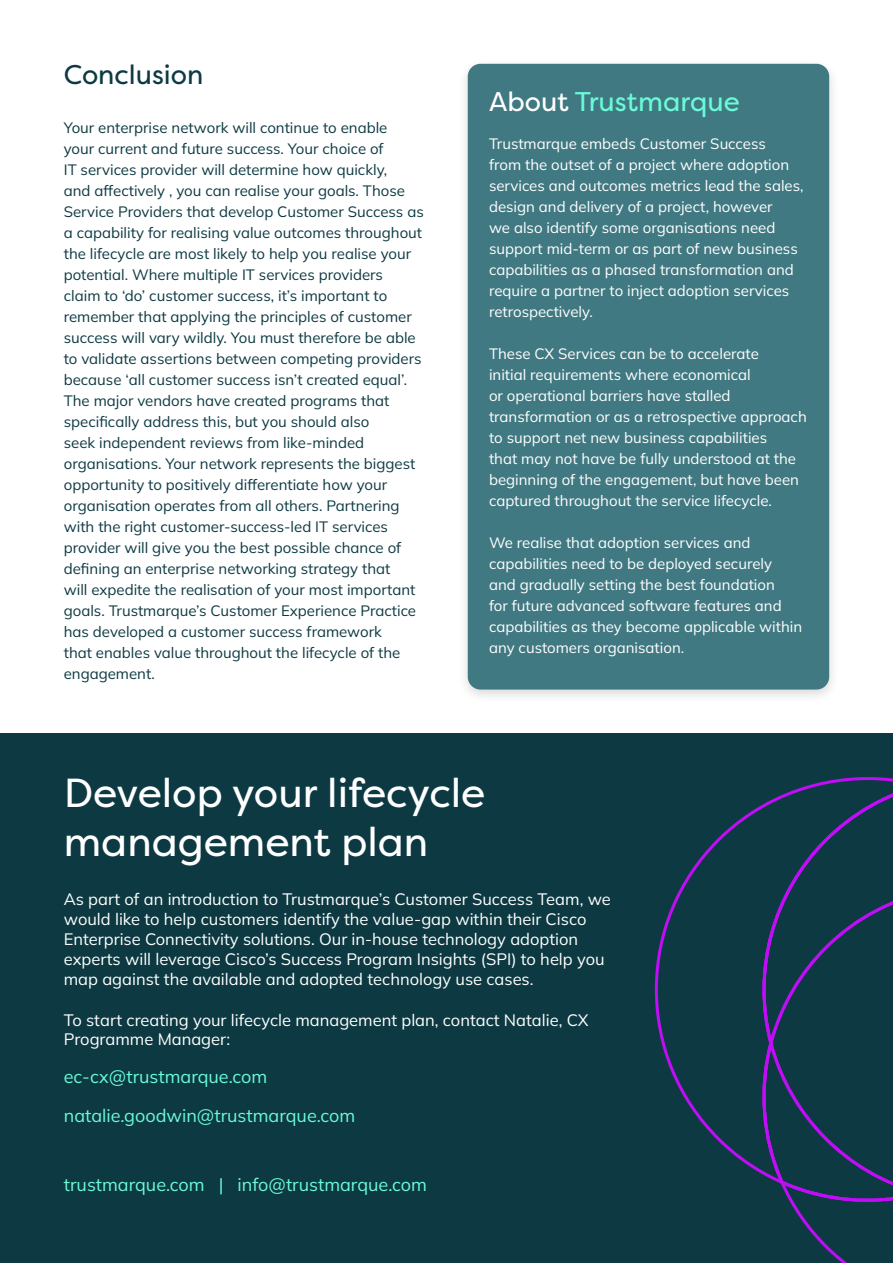
<style>
.page{position:relative;width:893px;height:1263px;background:#fff}
.page>*{position:absolute;margin:0;border:0;box-sizing:border-box;transform-origin:0 0}
.t1{font:40.5px/48.6px "Filson Pro";color:#fff}
.t2{font:27px "Filson Pro";color:#6bfad8}
.t3{font:27px "Filson Pro";color:#0d3a42}
.t4{font:18px/38.5px "Mulish";color:#6bfad8}
.t5{font:16.5px/19.8px "Mulish";color:#fff}
.t6{font:15px/21px "Mulish";color:#0d3a42}
.t7{font:15px/21px "Mulish";color:#fff}
.s1{color:#fff}
</style>
<div class="page">
<div style="left:457px;top:57px;width:383px;height:647px;background:#000;opacity:.15"></div>
<div style="left:468px;top:64px;width:361px;height:626px;background:#417982;border-radius:13px"></div>
<div style="left:0;top:733px;width:893px;height:530px;background:#0d3a42"></div>
<svg style="left:655px;top:777px;width:238px;height:390px"></svg>
<svg style="left:750px;top:784px;width:143px;height:479px"></svg>
<h2 class="t3" style="left:64px;top:56px;width:141px">Conclusion</h2>
<p class="t6" style="left:64px;top:116px;width:361px">Your enterprise network will continue to enable<br>your current and future success. Your choice of<br>IT services provider will determine how quickly,<br>and affectively , you can realise your goals. Those Service Providers that develop Customer Success as a capability for realising value outcomes throughout the lifecycle are most likely to help you realise your potential. Where multiple IT services providers<br>claim to ‘do’ customer success, it’s important to remember that applying the principles of customer success will vary wildly. You must therefore be able to validate assertions between competing providers because ‘all customer success isn’t created equal’.<br>The major vendors have created programs that specifically address this, but you should also<br>seek independent reviews from like-minded organisations. Your network represents the biggest opportunity to positively differentiate how your organisation operates from all others. Partnering with the right customer-success-led IT services provider will give you the best possible chance of defining an enterprise networking strategy that<br>will expedite the realisation of your most important goals. Trustmarque’s Customer Experience Practice has developed a customer success framework<br>that enables value throughout the lifecycle of the engagement.</p>
<h2 class="t2" style="left:489px;top:83px;width:252px"><span class="s1">About</span> Trustmarque</h2>
<p class="t7" style="left:489px;top:132px;width:316px">Trustmarque embeds Customer Success<br>from the outset of a project where adoption services and outcomes metrics lead the sales, design and delivery of a project, however<br>we also identify some organisations need support mid-term or as part of new business capabilities as a phased transformation and require a partner to inject adoption services retrospectively.</p>
<p class="t7" style="left:489px;top:343px;width:319px">These CX Services can be to accelerate<br>initial requirements where economical<br>or operational barriers have stalled transformation or as a retrospective approach to support net new business capabilities<br>that may not have be fully understood at the beginning of the engagement, but have been captured throughout the service lifecycle.</p>
<p class="t7" style="left:489px;top:532px;width:315px">We realise that adoption services and capabilities need to be deployed securely and gradually setting the best foundation<br>for future advanced software features and capabilities as they become applicable within any customers organisation.</p>
<h1 class="t1" style="left:64px;top:768px;width:423px">Develop your lifecycle management plan</h1>
<p class="t5" style="left:64px;top:889px;width:549px">As part of an introduction to Trustmarque’s Customer Success Team, we would like to help customers identify the value-gap within their Cisco Enterprise Connectivity solutions. Our in-house technology adoption experts will leverage Cisco’s Success Program Insights (SPI) to help you map against the available and adopted technology use cases.</p>
<p class="t5" style="left:64px;top:1009px;width:526px">To start creating your lifecycle management plan, contact Natalie, CX<br>Programme Manager:</p>
<p class="t4" style="left:64px;top:1057px;width:293px">ec-cx@trustmarque.com natalie.goodwin@trustmarque.com</p>
<p class="t4" style="left:64px;top:1165px;width:365px">trustmarque.com | info@trustmarque.com</p>
</div>
